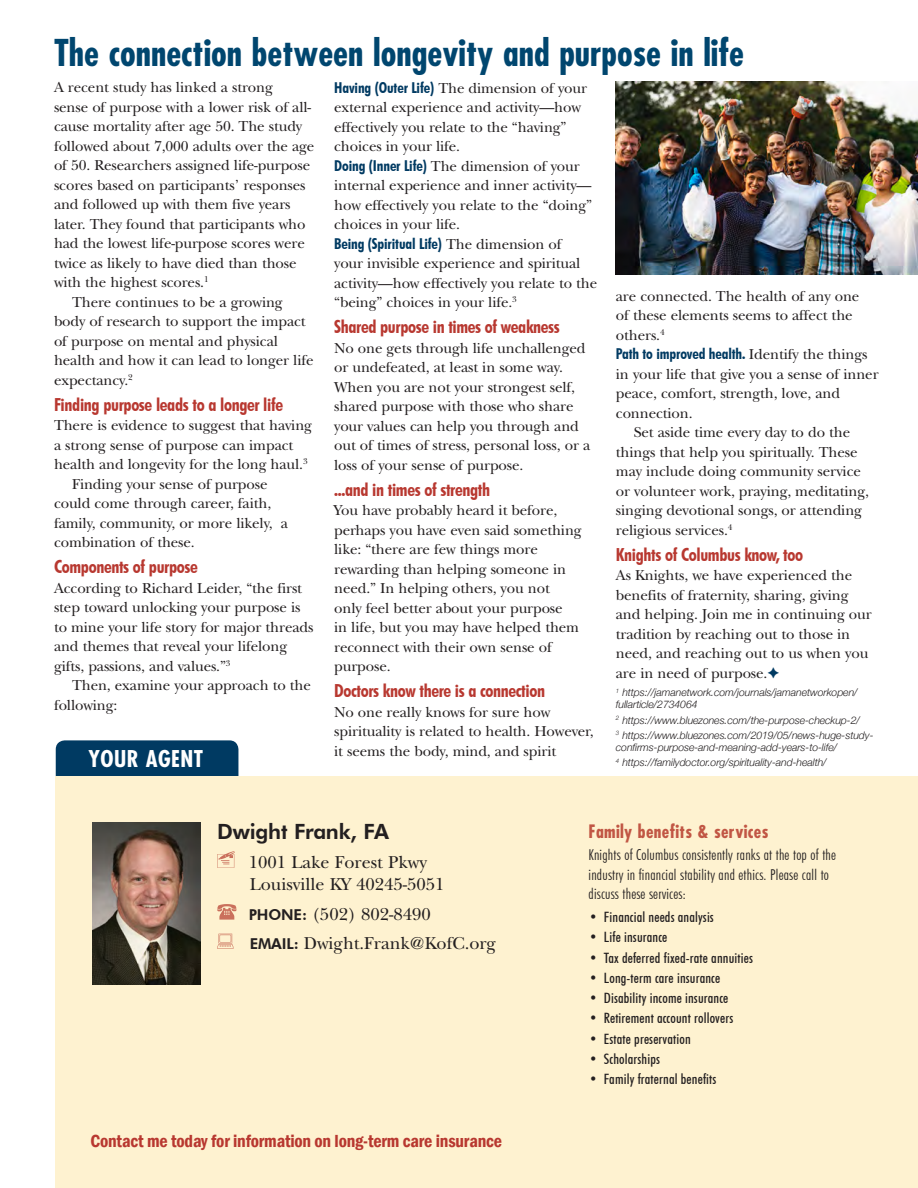
<style>
.page{position:relative;width:918px;height:1188px;background:#fff}
.page>*{position:absolute;margin:0;border:0;box-sizing:border-box;transform-origin:0 0}
.t1{font:700 condensed 36px "Futura";color:#00466f}
.t2{font:700 condensed 22.5px "Futura";letter-spacing:.02em;color:#fff}
.t3{font:800 21px "Futura BT";letter-spacing:-.01em;color:#231f20}
.t4{font:700 condensed 18px "Futura BT";letter-spacing:-.02em;color:#b83830}
.t5{font:18px/22.5px "New Baskerville";color:#231f20}
.t6{font:600 condensed 18px "Franklin Gothic";letter-spacing:-.01em;color:#b83830}
.t7{font:700 condensed 18px "Futura";letter-spacing:.02em;color:#c15644}
.t8{font:15px/19.5px "New Baskerville";letter-spacing:-.01em;color:#231f20}
.t9{font:300 condensed 15px/19.5px "Futura BT";letter-spacing:.015em;color:#231f20}
.t10{font:700 condensed 15px "Futura BT";letter-spacing:-.01em;color:#003a62}
.t11{font:500 condensed 14.25px "Futura BT";letter-spacing:.01em;color:#231f20}
.t12{font:italic 300 10.5px/15.3px "Helvetica Neue";letter-spacing:-.01em;color:#231f20}
.s1{font-family:"Futura BT";font-weight:700;font-stretch:condensed;color:#003a62}
.s2{font-family:"New Baskerville";font-weight:400;font-stretch:normal;color:#231f20}
.s3{color:#003a62}
.s4{font-family:"Futura BT";font-weight:800;font-size:15px}
</style>
<div class="page">
<div style="left:56px;top:740px;width:182px;height:51px;background:#003a62;border-radius:9px"></div>
<div style="left:56px;top:777px;width:862px;height:411px;background:#fef2d0"></div>
<svg style="left:217px;top:851px;width:18px;height:17px"></svg>
<svg style="left:217px;top:904px;width:19px;height:16px"></svg>
<svg style="left:217px;top:934px;width:16px;height:15px"></svg>
<img style="left:93px;top:823px;width:108px;height:162px">
<img style="left:616px;top:81px;width:302px;height:193px">
<h1 class="t1" style="left:54px;top:30px;width:692px">The connection between longevity and purpose in life</h1>
<p class="t8" style="left:334px;top:78px;width:259px"><span class="s1">Having (Outer Life)</span> The dimension of your external experience and activity—how effectively you relate to the “having” choices in your life.<br><span class="s1">Doing (Inner Life)</span> The dimension of your internal experience and inner activity— how effectively you relate to the “doing” choices in your life.</p>
<p class="t10" style="left:334px;top:234px;width:229px">Being (Spiritual Life) <span class="s2">The dimension of</span></p>
<p class="t8" style="left:334px;top:254px;width:265px">your invisible experience and spiritual activity—how effectively you relate to the “being” choices in your life.<sup>3</sup></p>
<p class="t4" style="left:334px;top:316px;width:227px">Shared purpose in times of weakness</p>
<p class="t8" style="left:334px;top:338px;width:258px">No one gets through life unchallenged or undefeated, at least in some way.<br>When you are not your strongest self, shared purpose with those who share your values can help you through and out of times of stress, personal loss, or a loss of your sense of purpose.</p>
<p class="t4" style="left:334px;top:478px;width:158px">...and in times of strength</p>
<p class="t8" style="left:334px;top:501px;width:249px">You have probably heard it before, perhaps you have even said something like: “there are few things more rewarding than helping someone in need.” In helping others, you not<br>only feel better about your purpose<br>in life, but you may have helped them reconnect with their own sense of purpose.</p>
<p class="t4" style="left:334px;top:680px;width:212px">Doctors know there is a connection</p>
<p class="t8" style="left:334px;top:702px;width:261px">No one really knows for sure how spirituality is related to health. However, it seems the body, mind, and spirit</p>
<p class="t8" style="left:54px;top:78px;width:220px">A recent study has linked a strong</p>
<p class="t8" style="left:54px;top:97px;width:259px">sense of purpose with a lower risk of all-</p>
<p class="t8" style="left:54px;top:117px;width:250px">cause mortality after age 50. The study</p>
<p class="t8" style="left:54px;top:136px;width:262px">followed about 7,000 adults over the age</p>
<p class="t8" style="left:54px;top:156px;width:258px">of 50. Researchers assigned life-purpose</p>
<p class="t8" style="left:54px;top:175px;width:253px">scores based on participants’ responses</p>
<p class="t8" style="left:54px;top:195px;width:238px">and followed up with them five years</p>
<p class="t8" style="left:54px;top:214px;width:253px">later. They found that participants who</p>
<p class="t8" style="left:54px;top:234px;width:252px">had the lowest life-purpose scores were</p>
<p class="t8" style="left:54px;top:253px;width:244px">twice as likely to have died than those</p>
<p class="t8" style="left:54px;top:273px;width:156px">with the highest scores.<sup>1</sup></p>
<p class="t8" style="left:72px;top:292px;width:212px">There continues to be a growing</p>
<p class="t8" style="left:54px;top:312px;width:253px">body of research to support the impact</p>
<p class="t8" style="left:54px;top:331px;width:226px">of purpose on mental and physical</p>
<p class="t8" style="left:54px;top:351px;width:261px">health and how it can lead to longer life</p>
<p class="t8" style="left:54px;top:370px;width:80px">expectancy.<sup>2</sup></p>
<p class="t4" style="left:54px;top:393px;width:231px">Finding purpose leads to a longer life</p>
<p class="t8" style="left:54px;top:416px;width:260px">There is evidence to suggest that having</p>
<p class="t8" style="left:54px;top:435px;width:241px">a strong sense of purpose can impact</p>
<p class="t8" style="left:54px;top:455px;width:255px">health and longevity for the long haul.<sup>3</sup></p>
<p class="t8" style="left:72px;top:474px;width:197px">Finding your sense of purpose</p>
<p class="t8" style="left:54px;top:494px;width:219px">could come through career, faith,</p>
<p class="t8" style="left:54px;top:513px;width:236px">family, community, or more likely, a</p>
<p class="t8" style="left:54px;top:533px;width:142px">combination of these.</p>
<p class="t4" style="left:54px;top:556px;width:145px">Components of purpose</p>
<p class="t8" style="left:54px;top:578px;width:261px">According to Richard Leider, “the first step toward unlocking your purpose is to mine your life story for major threads and themes that reveal your lifelong gifts, passions, and values.”<sup>3</sup></p>
<p class="t8" style="left:54px;top:676px;width:258px;text-indent:18px">Then, examine your approach to the following:</p>
<p class="t8" style="left:616px;top:286px;width:245px">are connected. The health of any one of these elements seems to affect the others.<sup>4</sup></p>
<p class="t10" style="left:616px;top:345px;width:253px">Path to improved health. <span class="s2">Identify the things</span></p>
<p class="t8" style="left:616px;top:364px;width:264px">in your life that give you a sense of inner</p>
<p class="t8" style="left:616px;top:384px;width:226px">peace, comfort, strength, love, and</p>
<p class="t8" style="left:616px;top:403px;width:78px">connection.</p>
<p class="t8" style="left:634px;top:423px;width:218px">Set aside time every day to do the</p>
<p class="t8" style="left:616px;top:442px;width:243px">things that help you spiritually. These</p>
<p class="t8" style="left:616px;top:462px;width:247px">may include doing community service</p>
<p class="t8" style="left:616px;top:481px;width:255px">or volunteer work, praying, meditating,</p>
<p class="t8" style="left:616px;top:501px;width:248px">singing devotional songs, or attending</p>
<p class="t8" style="left:616px;top:520px;width:118px">religious services.<sup>4</sup></p>
<p class="t4" style="left:616px;top:543px;width:189px">Knights of Columbus know, too</p>
<p class="t8" style="left:616px;top:566px;width:257px">As Knights, we have experienced the benefits of fraternity, sharing, giving and helping. Join me in continuing our tradition by reaching out to those in need, and reaching out to us when you are in need of purpose.<span class="s3">✦</span></p>
<p class="t12" style="left:616px;top:686px;width:243px;line-height:12px"><sup>1</sup> https://jamanetwork.com/journals/jamanetworkopen/ fullarticle/2734064</p>
<p class="t12" style="left:616px;top:712px;width:259px"><sup>2</sup> https://www.bluezones.com/the-purpose-checkup-2/<br><sup>3</sup> https://www.bluezones.com/2019/05/news-huge-study-</p>
<p class="t12" style="left:616px;top:739px;width:223px">confirms-purpose-and-meaning-add-years-to-life/<br><sup>4</sup> https://familydoctor.org/spirituality-and-health/</p>
<h2 class="t2" style="left:89px;top:744px;width:116px">YOUR AGENT</h2>
<h3 class="t3" style="left:217px;top:819px;width:173px">Dwight Frank, FA</h3>
<p class="t5" style="left:249px;top:851px;width:197px">1001 Lake Forest Pkwy<br>Louisville KY 40245-5051</p>
<p class="t5" style="left:249px;top:899px;width:249px;line-height:29.2px"><span class="s4">PHONE:</span> (502) 802-8490<br><span class="s4">EMAIL:</span> Dwight.Frank@KofC.org</p>
<p class="t6" style="left:90px;top:1129px;width:413px">Contact me today for information on long-term care insurance</p>
<p class="t7" style="left:589px;top:820px;width:182px">Family benefits &amp; services</p>
<p class="t9" style="left:589px;top:845px;width:249px">Knights of Columbus consistently ranks at the top of the industry in financial stability and ethics. Please call to discuss these services:</p>
<p class="t11" style="left:589px;top:908px;width:126px">• Financial needs analysis</p>
<p class="t11" style="left:589px;top:929px;width:80px">• Life insurance</p>
<p class="t11" style="left:589px;top:949px;width:165px">• Tax deferred fixed-rate annuities</p>
<p class="t11" style="left:589px;top:969px;width:133px">• Long-term care insurance</p>
<p class="t11" style="left:589px;top:989px;width:141px">• Disability income insurance</p>
<p class="t11" style="left:589px;top:1010px;width:146px">• Retirement account rollovers</p>
<p class="t11" style="left:589px;top:1030px;width:103px">• Estate preservation</p>
<p class="t11" style="left:589px;top:1050px;width:72px">• Scholarships</p>
<p class="t11" style="left:589px;top:1070px;width:129px">• Family fraternal benefits</p>
</div>
